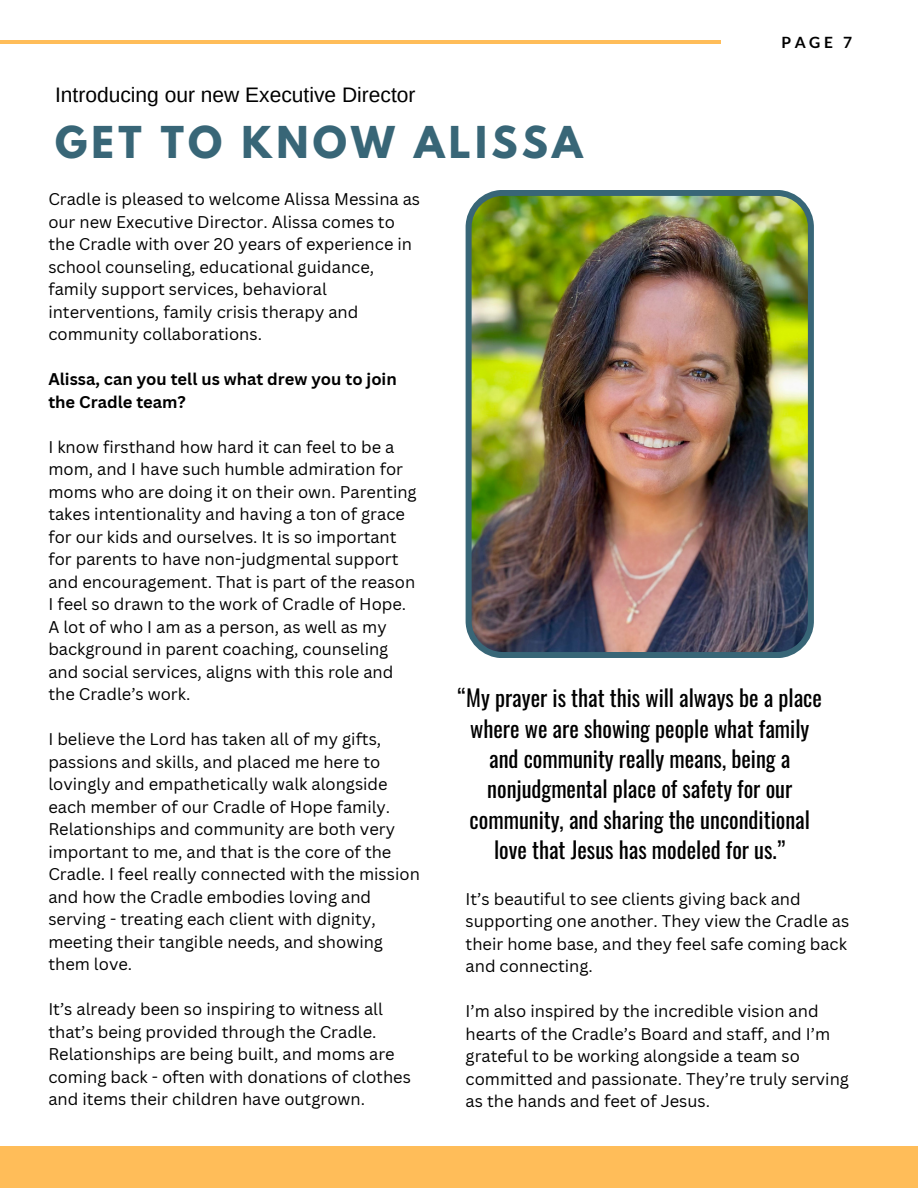
<style>
.page{position:relative;width:918px;height:1188px;background:#fff}
.page>*{position:absolute;margin:0;border:0;box-sizing:border-box;transform-origin:0 0}
.t1{font:700 38.85px "League Spartan";letter-spacing:.11em;color:#386677}
.t2{font:22.5px/30.3px "Oswald";color:#000;text-align:center}
.t3{font:21px "Arimo";color:#000}
.t4{font:16.5px/22.5px "Canva Sans";color:#000}
.t5{font:700 16.5px/22.5px "Canva Sans";color:#000}
.t6{font:700 15.6px "Lato";color:#000}
</style>
<div class="page">
<div style="left:0;top:1146px;width:918px;height:42px;background:#ffbd59"></div>
<hr style="left:0;top:40px;width:720px;height:4px;background:#ffbd59">
<img style="left:466px;top:190px;width:348px;height:468px">
<p class="t3" style="left:55px;top:83px;width:362px">Introducing our new Executive Director</p>
<p class="t1" style="left:55px;top:123px;width:529px">GET TO KNOW ALISSA</p>
<p class="t6" style="left:781px;top:33px;width:72px">PAGE 7</p>
<h3 class="t4" style="left:48px;top:187px;width:373px">Cradle is pleased to welcome Alissa Messina as our new Executive Director. Alissa comes to the Cradle with over 20 years of experience in school counseling, educational guidance, family support services, behavioral interventions, family crisis therapy and community collaborations.</h3>
<h2 class="t5" style="left:48px;top:367px;width:350px">Alissa, can you tell us what drew you to join the Cradle team?</h2>
<h1 class="t4" style="left:48px;top:435px;width:370px">I know firsthand how hard it can feel to be a mom, and I have such humble admiration for moms who are doing it on their own. Parenting takes intentionality and having a ton of grace for our kids and ourselves. It is so important for parents to have non-judgmental support and encouragement. That is part of the reason I feel so drawn to the work of Cradle of Hope.<br>A lot of who I am as a person, as well as my background in parent coaching, counseling and social services, aligns with this role and the Cradle’s work.</h1>
<p class="t4" style="left:48px;top:727px;width:343px">I believe the Lord has taken all of my gifts, passions and skills, and placed me here to lovingly and empathetically walk alongside each member of our Cradle of Hope family.</p>
<h4 class="t4" style="left:48px;top:817px;width:373px">Relationships and community are both very important to me, and that is the core of the Cradle. I feel really connected with the mission and how the Cradle embodies loving and serving - treating each client with dignity, meeting their tangible needs, and showing them love.</h4>
<p class="t4" style="left:48px;top:997px;width:364px">It’s already been so inspiring to witness all that’s being provided through the Cradle.<br>Relationships are being built, and moms are coming back - often with donations of clothes and items their children have outgrown.</p>
<p class="t2" style="left:458px;top:682px;width:366px">“My prayer is that this will always be a place where we are showing people what family and community really means, being a nonjudgmental place of safety for our community, and sharing the unconditional love that Jesus has modeled for us.”</p>
<p class="t4" style="left:466px;top:887px;width:385px">It’s beautiful to see clients giving back and supporting one another. They view the Cradle as their home base, and they feel safe coming back and connecting.</p>
<h2 class="t4" style="left:466px;top:1000px;width:385px">I’m also inspired by the incredible vision and hearts of the Cradle’s Board and staff, and I’m grateful to be working alongside a team so committed and passionate. They’re truly serving as the hands and feet of Jesus.</h2>
</div>
